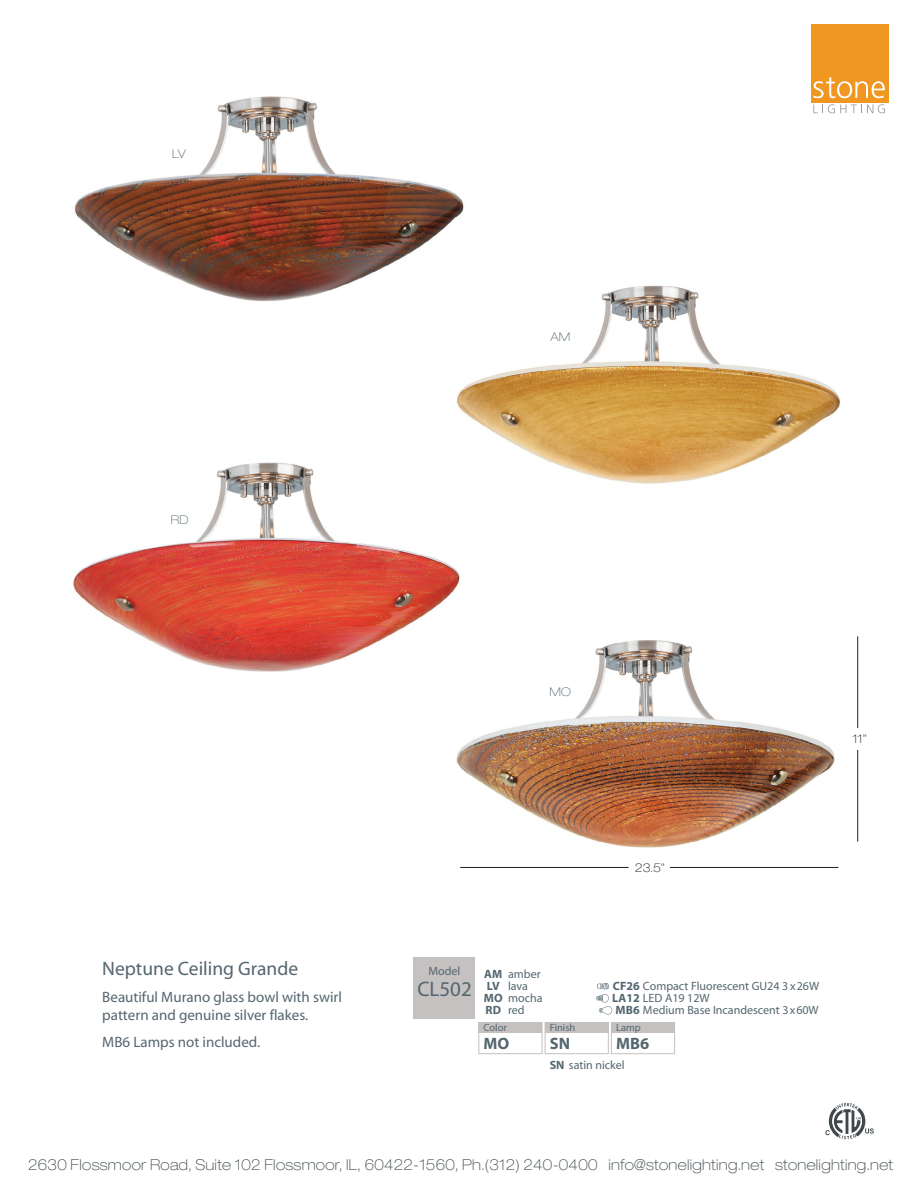
<style>
.page{position:relative;width:918px;height:1188px;background:#fff}
.page>*{position:absolute;margin:0;border:0;box-sizing:border-box;transform-origin:0 0}
.t1{font:21px "Myriad";color:#54666f}
.t2{font:19.5px "Myriad";color:#54666f}
.t3{font:700 16.5px "Myriad";color:#54666f}
.t4{font:100 expanded 15px "Helvetica Neue LT Std";letter-spacing:.02em;color:#3f484b}
.t5{font:15px/18px "Myriad";color:#54666f}
.t6{font:12px/12px "Myriad";color:#54666f}
.t7{font:100 expanded 12px "Helvetica Neue LT Std";color:#54666f}
.t8{font:100 expanded 12px "Helvetica Neue LT Std";color:#231f20}
.t9{font:700 12px/12px "Myriad";color:#54666f}
.t10{font:10.5px "Myriad";color:#54666f}
.s1{font-weight:700}
</style>
<div class="page">
<svg style="left:813px;top:104px;width:72px;height:9px"></svg>
<div style="left:811px;top:24px;width:78px;height:78px;background:#ef9720"></div>
<svg style="left:813px;top:77px;width:72px;height:21px"></svg>
<svg style="left:825px;top:1103px;width:49px;height:36px"></svg>
<img style="left:74px;top:96px;width:390px;height:206px">
<img style="left:456px;top:640px;width:379px;height:208px">
<hr style="left:857px;top:750px;width:1px;height:92px;background:#231f20">
<hr style="left:857px;top:636px;width:1px;height:92px;background:#231f20">
<hr style="left:670px;top:867px;width:168px;height:1px;background:#231f20">
<hr style="left:460px;top:867px;width:169px;height:1px;background:#231f20">
<img style="left:73px;top:462px;width:398px;height:233px">
<img style="left:449px;top:256px;width:391px;height:255px">
<div style="left:611px;top:1022px;width:64px;height:32px;border:1px solid #c4c1c0"></div>
<div style="left:611px;top:1023px;width:64px;height:10px;background:#c4c1c0"></div>
<div style="left:478px;top:1022px;width:64px;height:32px;border:1px solid #c4c1c0"></div>
<div style="left:479px;top:1023px;width:63px;height:10px;background:#c4c1c0"></div>
<div style="left:545px;top:1022px;width:64px;height:32px;border:1px solid #c4c1c0"></div>
<div style="left:545px;top:1023px;width:63px;height:10px;background:#c4c1c0"></div>
<div style="left:414px;top:957px;width:61px;height:62px;background:#c4c1c0"></div>
<svg style="left:596px;top:983px;width:16px;height:32px"></svg>
<p class="t7" style="left:172px;top:146px;width:15px">LV</p>
<p class="t7" style="left:171px;top:512px;width:19px">RD</p>
<h2 class="t2" style="left:102px;top:958px;width:197px">Neptune Ceiling Grande</h2>
<p class="t5" style="left:102px;top:988px;width:241px">Beautiful Murano glass bowl with swirl pattern and genuine silver flakes.</p>
<p class="t5" style="left:102px;top:1033px;width:159px">MB6 Lamps not included.</p>
<p class="t7" style="left:551px;top:329px;width:21px">AM</p>
<p class="t7" style="left:549px;top:685px;width:23px">MO</p>
<p class="t8" style="left:853px;top:732px;width:16px">11”</p>
<p class="t8" style="left:635px;top:860px;width:32px">23.5”</p>
<p class="t6" style="left:428px;top:965px;width:33px">Model</p>
<h1 class="t1" style="left:417px;top:978px;width:56px">CL502</h1>
<p class="t6" style="left:612px;top:981px;width:208px"><span class="s1">CF26</span> Compact Fluorescent GU24 3 x 26W<br><span class="s1">LA12</span> LED A19 12W<br><span class="s1">MB6</span> Medium Base Incandescent 3 x 60W</p>
<p class="t9" style="left:484px;top:969px;width:20px">AM<br>LV<br>MO<br>RD</p>
<p class="t6" style="left:508px;top:969px;width:36px">amber lava mocha red</p>
<p class="t10" style="left:484px;top:1022px;width:25px">Color</p>
<h3 class="t3" style="left:484px;top:1035px;width:27px">MO</h3>
<p class="t10" style="left:550px;top:1022px;width:27px">Finish</p>
<h3 class="t3" style="left:550px;top:1035px;width:22px">SN</h3>
<p class="t10" style="left:616px;top:1022px;width:26px">Lamp</p>
<h3 class="t3" style="left:616px;top:1035px;width:35px">MB6</h3>
<p class="t6" style="left:550px;top:1059px;width:76px"><span class="s1">SN</span> satin nickel</p>
<p class="t4" style="left:28px;top:1155px;width:866px">2630 Flossmoor Road, Suite 102 Flossmoor, IL, 60422-1560, Ph.(312) 240-0400 info@stonelighting.net stonelighting.net</p>
</div>
